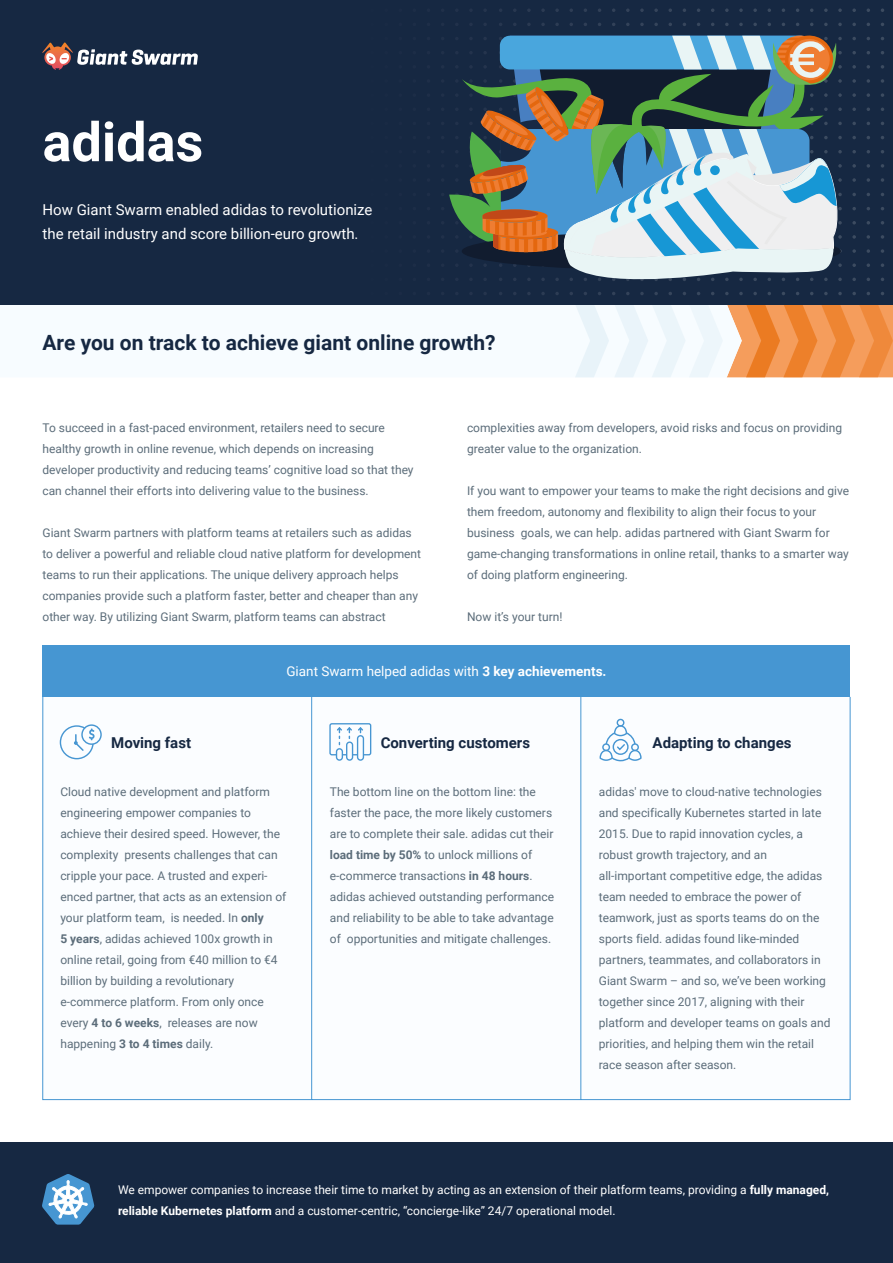
<style>
.page{position:relative;width:893px;height:1263px;background:#fff}
.page>*{position:absolute;margin:0;border:0;box-sizing:border-box;transform-origin:0 0}
.t1{font:700 54px "Roboto";color:#fff}
.t2{font:700 21px "Roboto";color:#162842}
.t3{font:15px/24px "Roboto";color:#fff}
.t4{font:700 15px "Roboto";color:#162842}
.t5{font:13.5px "Roboto";color:#fff}
.t6{font:12px/21px "Roboto";color:#5c6d7a}
.t7{font:12px/21px "Roboto";color:#fff}
.s1{font-weight:700}
</style>
<div class="page">
<div style="left:0;top:1143px;width:893px;height:120px;background:#162842"></div>
<svg style="left:42px;top:1174px;width:52px;height:50px"></svg>
<div style="left:43px;top:646px;width:807px;height:51px;background:#4696d2"></div>
<svg style="left:42px;top:696px;width:809px;height:404px"></svg>
<div style="left:81px;top:724px;width:21px;height:21px;border:1px solid #4796d2;border-radius:50%"></div>
<svg style="left:59px;top:725px;width:36px;height:35px"></svg>
<div style="left:329px;top:723px;width:42px;height:32px;border:1px solid #4796d2;border-radius:2px"></div>
<div style="left:346px;top:741px;width:7px;height:20px;border:1px solid #4796d2;border-radius:3px"></div>
<div style="left:336px;top:748px;width:7px;height:13px;border:1px solid #4796d2;border-radius:3px"></div>
<div style="left:357px;top:735px;width:7px;height:26px;border:1px solid #4796d2;border-radius:3px"></div>
<svg style="left:335px;top:726px;width:29px;height:19px"></svg>
<svg style="left:599px;top:724px;width:44px;height:38px"></svg>
<div style="left:617px;top:719px;width:7px;height:8px;border:1px solid #4796d2;border-radius:3px"></div>
<svg style="left:0;top:304px;width:575px;height:1px"></svg>
<svg style="left:575px;top:304px;width:318px;height:73px"></svg>
<div style="left:0;top:0;width:893px;height:304px;background:#162842"></div>
<svg style="left:42px;top:43px;width:156px;height:27px"></svg>
<svg style="left:449px;top:35px;width:393px;height:246px"></svg>
<h1 class="t1" style="left:43px;top:104px;width:162px">adidas</h1>
<p class="t3" style="left:43px;top:197px;width:331px">How Giant Swarm enabled adidas to revolutionize the retail industry and score billion-euro growth.</p>
<h2 class="t2" style="left:43px;top:328px;width:454px">Are you on track to achieve giant online growth?</h2>
<p class="t6" style="left:43px;top:417px;width:373px">To succeed in a fast-paced environment, retailers need to secure healthy growth in online revenue, which depends on increasing developer productivity and reducing teams’ cognitive load so that they can channel their efforts into delivering value to the business.</p>
<p class="t6" style="left:43px;top:522px;width:380px">Giant Swarm partners with platform teams at retailers such as adidas to deliver a powerful and reliable cloud native platform for development teams to run their applications. The unique delivery approach helps companies provide such a platform faster, better and cheaper than any other way. By utilizing Giant Swarm, platform teams can abstract</p>
<p class="t6" style="left:467px;top:417px;width:377px">complexities away from developers, avoid risks and focus on providing greater value to the organization.</p>
<p class="t6" style="left:467px;top:480px;width:384px">If you want to empower your teams to make the right decisions and give them freedom, autonomy and flexibility to align their focus to your business goals, we can help. adidas partnered with Giant Swarm for game-changing transformations in online retail, thanks to a smarter way of doing platform engineering.</p>
<p class="t6" style="left:467px;top:606px;width:97px">Now it’s your turn!</p>
<p class="t5" style="left:286px;top:662px;width:322px">Giant Swarm helped adidas with <span class="s1">3 key achievements.</span></p>
<p class="t4" style="left:111px;top:732px;width:81px">Moving fast</p>
<p class="t6" style="left:60px;top:781px;width:227px">Cloud native development and platform engineering empower companies to achieve their desired speed. However, the complexity presents challenges that can cripple your pace. A trusted and experi&shy;enced partner, that acts as an extension of your platform team, is needed. In <span class="s1">only<br>5 years</span>, adidas achieved 100x growth in online retail, going from €40 million to €4 billion by building a revolutionary e-commerce platform. From only once every <span class="s1">4 to 6 weeks</span>, releases are now happening <span class="s1">3 to 4 times</span> daily.</p>
<p class="t4" style="left:381px;top:732px;width:151px">Converting customers</p>
<p class="t6" style="left:330px;top:781px;width:226px">The bottom line on the bottom line: the faster the pace, the more likely customers are to complete their sale. adidas cut their <span class="s1">load time by 50%</span> to unlock millions of e-commerce transactions <span class="s1">in 48 hours</span>. adidas achieved outstanding performance and reliability to be able to take advantage of opportunities and mitigate challenges.</p>
<p class="t4" style="left:653px;top:732px;width:140px">Adapting to changes</p>
<p class="t6" style="left:599px;top:781px;width:233px">adidas' move to cloud-native technologies and specifically Kubernetes started in late 2015. Due to rapid innovation cycles, a robust growth trajectory, and an all-important competitive edge, the adidas team needed to embrace the power of teamwork, just as sports teams do on the sports field. adidas found like-minded partners, teammates, and collaborators in Giant Swarm – and so, we’ve been working together since 2017, aligning with their platform and developer teams on goals and priorities, and helping them win the retail race season after season.</p>
<p class="t7" style="left:118px;top:1179px;width:713px">We empower companies to increase their time to market by acting as an extension of their platform teams, providing a <span class="s1">fully managed, reliable Kubernetes platform</span> and a customer-centric, “concierge-like” 24/7 operational model.</p>
</div>
